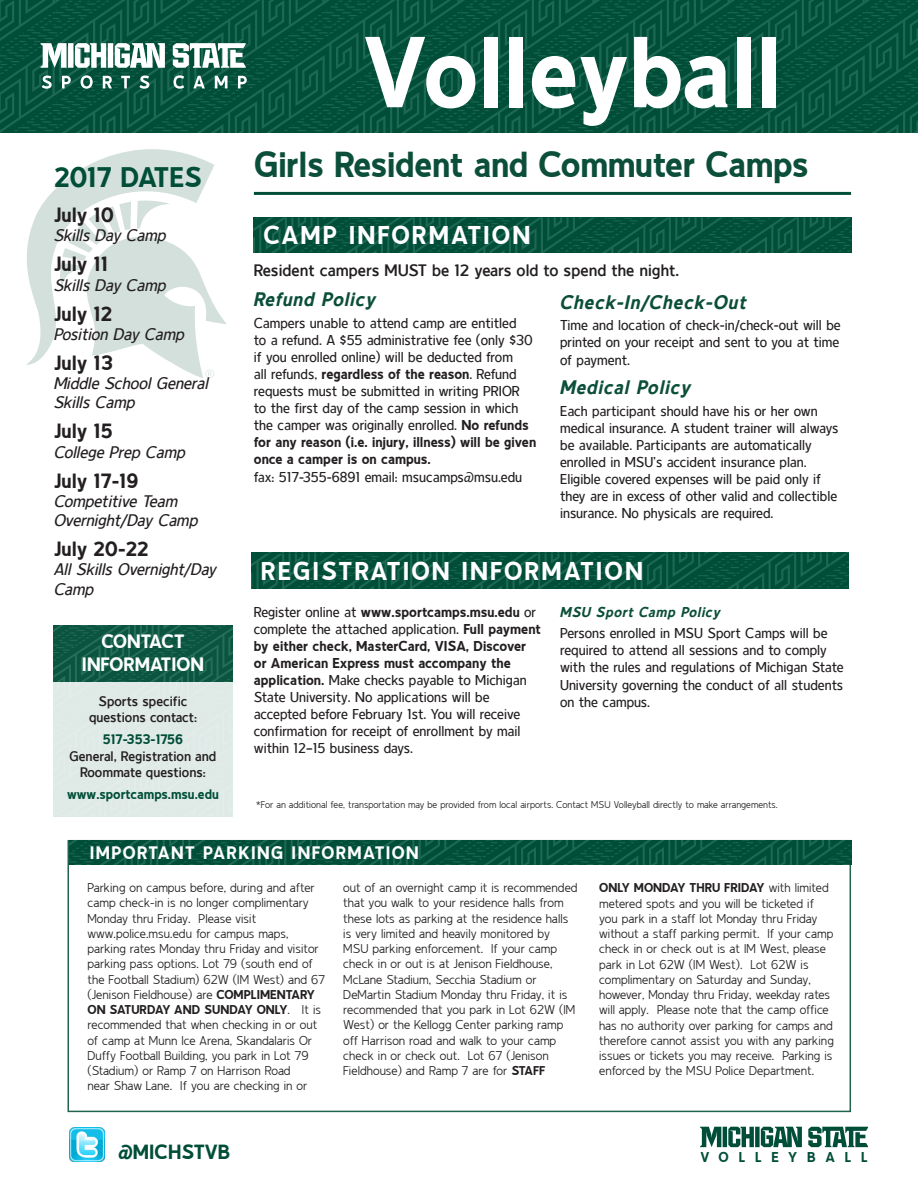
<style>
.page{position:relative;width:918px;height:1188px;background:#fff}
.page>*{position:absolute;margin:0;border:0;box-sizing:border-box;transform-origin:0 0}
.t1{font:800 100.5px "Duty";color:#fff}
.t2{font:800 36px "Duty";letter-spacing:-.01em;color:#0b4e39}
.t3{font:800 28.2px "Duty";color:#004e38}
.t4{font:800 25.65px "Duty";letter-spacing:.08em;color:#fff}
.t5{font:800 20.55px "Duty";color:#231f20}
.t6{font:800 20.4px "Duty";color:#004e38}
.t7{font:italic 800 19.5px "Duty";letter-spacing:.04em;color:#0b4e39}
.t8{font:800 19.2px "Duty";color:#fff}
.t9{font:800 18px "Duty";letter-spacing:.08em;color:#fff}
.t10{font:italic 16.65px/19.2px "Duty";color:#231f20}
.t11{font:700 16.5px "Duty";color:#231f20}
.t12{font:14.25px/17.1px "Duty";color:#231f20}
.t13{font:italic 800 14.25px "Duty";letter-spacing:.04em;color:#0b4e39}
.t14{font:800 14.25px "Duty";letter-spacing:.69em;color:#004e38}
.t15{font:700 13.8px/16.5px "Duty";color:#231f20;text-align:center}
.t16{font:800 13.8px "Duty";color:#004e38}
.t17{font:300 12.75px/15.3px "Duty";color:#231f20}
.t18{font:300 9.75px "Duty";color:#231f20}
.s1{font-weight:800}
</style>
<div class="page">
<svg style="left:15px;top:132px;width:199px;height:233px"></svg>
<svg style="left:59px;top:200px;width:168px;height:178px"></svg>
<svg style="left:0;top:0;width:918px;height:132px;fill:#004e38"></svg>
<svg style="left:41px;top:43px;width:124px;height:25px"></svg>
<svg style="left:173px;top:43px;width:73px;height:25px"></svg>
<svg style="left:42px;top:76px;width:10px;height:13px"></svg>
<svg style="left:62px;top:76px;width:9px;height:12px"></svg>
<svg style="left:81px;top:75px;width:12px;height:14px"></svg>
<svg style="left:103px;top:76px;width:9px;height:12px"></svg>
<svg style="left:121px;top:76px;width:9px;height:12px"></svg>
<svg style="left:139px;top:76px;width:10px;height:13px"></svg>
<svg style="left:173px;top:75px;width:11px;height:14px"></svg>
<svg style="left:193px;top:76px;width:12px;height:12px"></svg>
<svg style="left:215px;top:76px;width:12px;height:12px"></svg>
<svg style="left:238px;top:76px;width:9px;height:12px"></svg>
<svg style="left:54px;top:625px;width:179px;height:58px;fill:#0b5540"></svg>
<div style="left:53px;top:683px;width:184px;height:135px;background:#dfe9e6"></div>
<img style="left:70px;top:1128px;width:34px;height:34px">
<svg style="left:254px;top:217px;width:597px;height:36px;fill:#004e38"></svg>
<svg style="left:251px;top:553px;width:597px;height:35px;fill:#004e38"></svg>
<hr style="left:254px;top:192px;width:597px;height:3px;background:#004e38">
<svg style="left:700px;top:1127px;width:102px;height:20px"></svg>
<svg style="left:808px;top:1127px;width:60px;height:20px"></svg>
<div style="left:68px;top:840px;width:783px;height:272px;border:2px solid #004e38"></div>
<svg style="left:69px;top:841px;width:782px;height:24px;fill:#004e38"></svg>
<p class="t3" style="left:54px;top:162px;width:150px">2017 DATES</p>
<p class="t5" style="left:54px;top:204px;width:61px">July 10</p>
<p class="t10" style="left:54px;top:226px;width:114px">Skills Day Camp</p>
<p class="t5" style="left:54px;top:253px;width:55px">July 11</p>
<p class="t10" style="left:54px;top:276px;width:114px">Skills Day Camp</p>
<p class="t5" style="left:54px;top:302px;width:60px">July 12</p>
<p class="t10" style="left:54px;top:325px;width:132px">Position Day Camp</p>
<p class="t5" style="left:54px;top:352px;width:60px">July 13</p>
<p class="t10" style="left:54px;top:374px;width:156px">Middle School General<br>Skills Camp</p>
<p class="t5" style="left:54px;top:420px;width:60px">July 15</p>
<p class="t10" style="left:54px;top:442px;width:133px">College Prep Camp</p>
<p class="t5" style="left:54px;top:469px;width:86px">July 17-19</p>
<p class="t10" style="left:54px;top:492px;width:125px">Competitive Team</p>
<p class="t10" style="left:54px;top:511px;width:146px">Overnight/Day Camp</p>
<p class="t5" style="left:54px;top:538px;width:96px">July 20-22</p>
<p class="t10" style="left:54px;top:560px;width:164px">All Skills Overnight/Day</p>
<p class="t10" style="left:54px;top:579px;width:41px">Camp</p>
<p class="t8" style="left:101px;top:630px;width:85px">CONTACT</p>
<p class="t8" style="left:82px;top:654px;width:124px">INFORMATION</p>
<p class="t15" style="left:99px;top:693px;width:90px">Sports specific</p>
<p class="t15" style="left:89px;top:709px;width:110px">questions contact:</p>
<p class="t16" style="left:103px;top:732px;width:82px">517-353-1756</p>
<p class="t15" style="left:70px;top:748px;width:148px">General, Registration and<br>Roommate questions:</p>
<p class="t16" style="left:67px;top:787px;width:153px">www.sportcamps.msu.edu</p>
<p class="t1" style="left:363px;top:18px;width:420px">Volleyball</p>
<p class="t2" style="left:254px;top:145px;width:556px">Girls Resident and Commuter Camps</p>
<p class="t4" style="left:264px;top:221px;width:268px">CAMP INFORMATION</p>
<p class="t11" style="left:254px;top:261px;width:427px">Resident campers MUST be 12 years old to spend the night.</p>
<p class="t7" style="left:254px;top:289px;width:124px">Refund Policy</p>
<p class="t12" style="left:254px;top:314px;width:284px">Campers unable to attend camp are entitled<br>to a refund. A $55 administrative fee (only $30 if you enrolled online) will be deducted from<br>all refunds, <span class="s1">regardless of the reason</span>. Refund requests must be submitted in writing PRIOR<br>to the first day of the camp session in which the camper was originally enrolled. <span class="s1">No refunds for any reason (i.e. injury, illness) will be given once a camper is on campus.</span></p>
<p class="t12" style="left:254px;top:468px;width:270px">fax: 517-355-6891 email: msucamps@msu.edu</p>
<p class="t7" style="left:560px;top:291px;width:188px">Check-In/Check-Out</p>
<p class="t12" style="left:560px;top:317px;width:282px;text-align:justify">Time and location of check-in/check-out will be printed on your receipt and sent to you at time of payment.</p>
<p class="t7" style="left:560px;top:377px;width:132px">Medical Policy</p>
<p class="t12" style="left:560px;top:402px;width:280px">Each participant should have his or her own medical insurance. A student trainer will always be available. Participants are automatically enrolled in MSU’s accident insurance plan.<br>Eligible covered expenses will be paid only if they are in excess of other valid and collectible insurance. No physicals are required.</p>
<p class="t4" style="left:261px;top:557px;width:384px">REGISTRATION INFORMATION</p>
<p class="t12" style="left:254px;top:603px;width:289px">Register online at <span class="s1">www.sportcamps.msu.edu</span> or complete the attached application. <span class="s1">Full payment by either check, MasterCard, VISA, Discover or American Express must accompany the application.</span> Make checks payable to Michigan State University. No applications will be accepted before February 1st. You will receive confirmation for receipt of enrollment by mail within 12–15 business days.</p>
<p class="t13" style="left:560px;top:604px;width:162px">MSU Sport Camp Policy</p>
<p class="t12" style="left:560px;top:625px;width:285px">Persons enrolled in MSU Sport Camps will be required to attend all sessions and to comply with the rules and regulations of Michigan State University governing the conduct of all students on the campus.</p>
<p class="t18" style="left:256px;top:800px;width:523px">*For an additional fee, transportation may be provided from local airports. Contact MSU Volleyball directly to make arrangements.</p>
<p class="t9" style="left:90px;top:843px;width:331px">IMPORTANT PARKING INFORMATION</p>
<p class="t17" style="left:87px;top:880px;width:229px">Parking on campus before, during and after camp check-in is no longer complimentary<br>Monday thru Friday. Please visit</p>
<p class="t17" style="left:87px;top:926px;width:239px">www.police.msu.edu for campus maps, parking rates Monday thru Friday and visitor parking pass options. Lot 79 (south end of the Football Stadium) 62W (IM West) and 67 (Jenison Fieldhouse) are <span class="s1">COMPLIMENTARY ON SATURDAY AND SUNDAY ONLY</span>. It is recommended that when checking in or out of camp at Munn Ice Arena, Skandalaris Or Duffy Football Building, you park in Lot 79 (Stadium) or Ramp 7 on Harrison Road</p>
<p class="t17" style="left:87px;top:1078px;width:221px">near Shaw Lane. If you are checking in or</p>
<p class="t17" style="left:343px;top:880px;width:236px">out of an overnight camp it is recommended that you walk to your residence halls from these lots as parking at the residence halls is very limited and heavily monitored by MSU parking enforcement. If your camp check in or out is at Jenison Fieldhouse, McLane Stadium, Secchia Stadium or DeMartin Stadium Monday thru Friday, it is recommended that you park in Lot 62W (IM West) or the Kellogg Center parking ramp off Harrison road and walk to your camp check in or check out. Lot 67 (Jenison Fieldhouse) and Ramp 7 are for <span class="s1">STAFF</span></p>
<p class="t17" style="left:599px;top:881px;width:236px"><span class="s1">ONLY MONDAY THRU FRIDAY</span> with limited metered spots and you will be ticketed if you park in a staff lot Monday thru Friday without a staff parking permit. If your camp check in or check out is at IM West, please park in Lot 62W (IM West). Lot 62W is complimentary on Saturday and Sunday, however, Monday thru Friday, weekday rates will apply. Please note that the camp office has no authority over parking for camps and therefore cannot assist you with any parking issues or tickets you may receive. Parking is enforced by the MSU Police Department.</p>
<p class="t6" style="left:118px;top:1141px;width:114px">@MICHSTVB</p>
<p class="t14" style="left:700px;top:1149px;width:169px">VOLLEYBALL</p>
</div>
